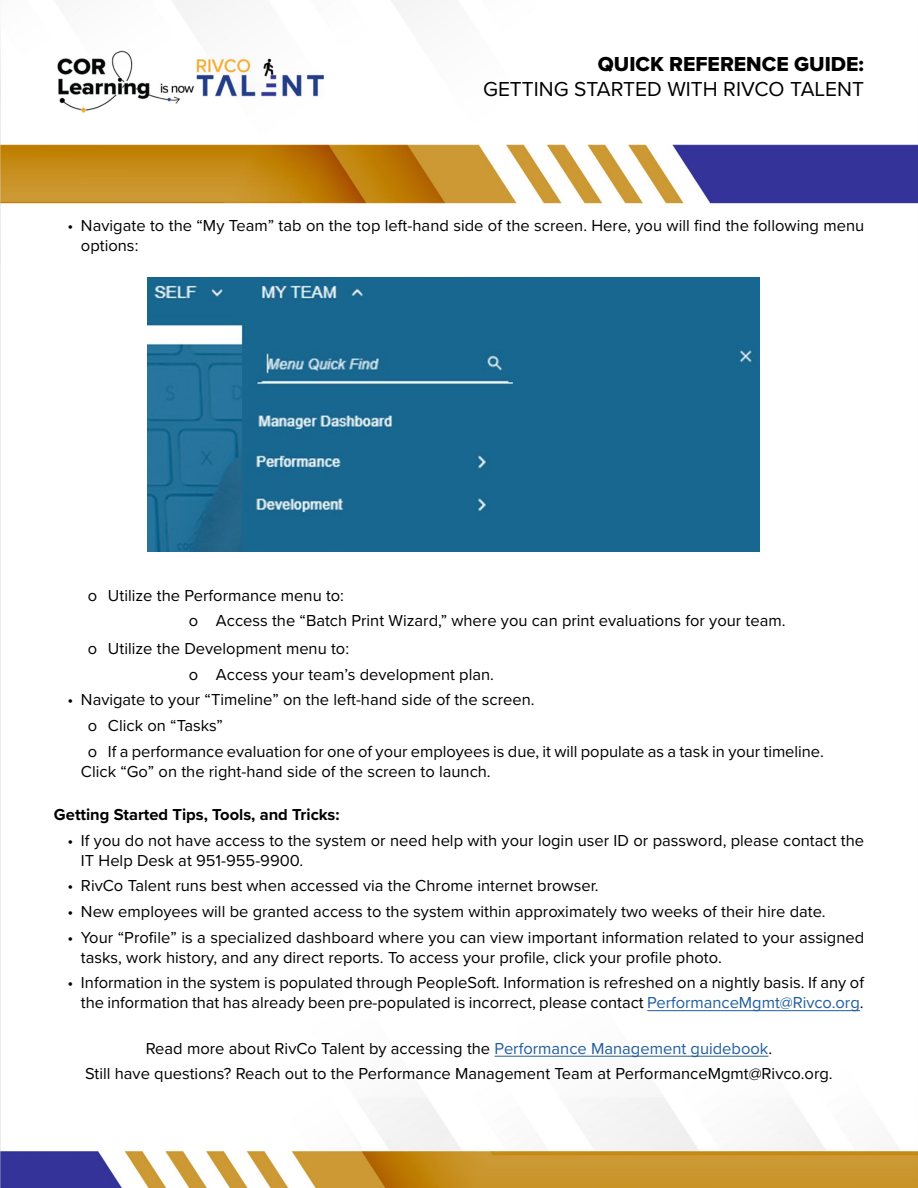
<style>
.page{position:relative;width:918px;height:1188px;background:#fff}
.page>*{position:absolute;margin:0;border:0;box-sizing:border-box;transform-origin:0 0}
.t1{font:21px "Proxima Nova";color:#000}
.t2{font:21px "Proxima Nova Extrabld";color:#000}
.t3{font:16.5px/25.8px "Proxima Nova";color:#000}
.t4{font:700 16.5px "Proxima Nova";color:#000}
.s1{color:#215e9e}
</style>
<div class="page">
<img style="left:0;top:0;width:918px;height:1188px">
<hr style="left:647px;top:1010px;width:213px;height:1px;background:#215e9e">
<hr style="left:495px;top:1056px;width:273px;height:1px;background:#215e9e">
<img style="left:148px;top:277px;width:611px;height:275px">
<div style="left:389px;top:278px;width:194px;height:32px;background:#186790"></div>
<p class="t2" style="left:598px;top:48px;width:268px">QUICK REFERENCE GUIDE:</p>
<p class="t1" style="left:483px;top:73px;width:382px">GETTING STARTED WITH RIVCO TALENT</p>
<p class="t3" style="left:81px;top:215px;width:785px;line-height:19.8px;text-indent:-13px">• Navigate to the “My Team” tab on the top left-hand side of the screen. Here, you will find the following menu options:</p>
<p class="t3" style="left:189px;top:582px;width:598px;text-indent:-101px">о Utilize the Performance menu to:<br>о Access the “Batch Print Wizard,” where you can print evaluations for your team.</p>
<p class="t3" style="left:189px;top:635px;width:307px;text-indent:-101px">о Utilize the Development menu to:<br>о Access your team’s development plan.</p>
<p class="t3" style="left:88px;top:686px;width:738px;text-indent:-20px">• Navigate to your “Timeline” on the left-hand side of the screen.<br>о Click on “Tasks”<br>о If a performance evaluation for one of your employees is due, it will populate as a task in your timeline.</p>
<p class="t3" style="left:81px;top:758px;width:411px">Click “Go” on the right-hand side of the screen to launch.</p>
<p class="t4" style="left:54px;top:802px;width:287px">Getting Started Tips, Tools, and Tricks:</p>
<p class="t3" style="left:81px;top:830px;width:785px;line-height:19.8px;text-indent:-13px">• If you do not have access to the system or need help with your login user ID or password, please contact the<br>IT Help Desk at 951-955-9900.</p>
<p class="t3" style="left:67px;top:872px;width:533px">• RivCo Talent runs best when accessed via the Chrome internet browser.</p>
<p class="t3" style="left:67px;top:898px;width:760px">• New employees will be granted access to the system within approximately two weeks of their hire date.</p>
<p class="t3" style="left:81px;top:927px;width:785px;line-height:19.8px;text-indent:-13px">• Your “Profile” is a specialized dashboard where you can view important information related to your assigned tasks, work history, and any direct reports. To access your profile, click your profile photo.</p>
<p class="t3" style="left:67px;top:972px;width:798px;line-height:19.8px;text-align:right">• Information in the system is populated through PeopleSoft. Information is refreshed on a nightly basis. If any of the information that has already been pre-populated is incorrect, please contact <span class="s1">PerformanceMgmt@Rivco.org</span>.</p>
<p class="t3" style="left:85px;top:1034px;width:749px;text-align:center">Read more about RivCo Talent by accessing the <span class="s1">Performance Management guidebook</span>.<br>Still have questions? Reach out to the Performance Management Team at PerformanceMgmt@Rivco.org.</p>
</div>
